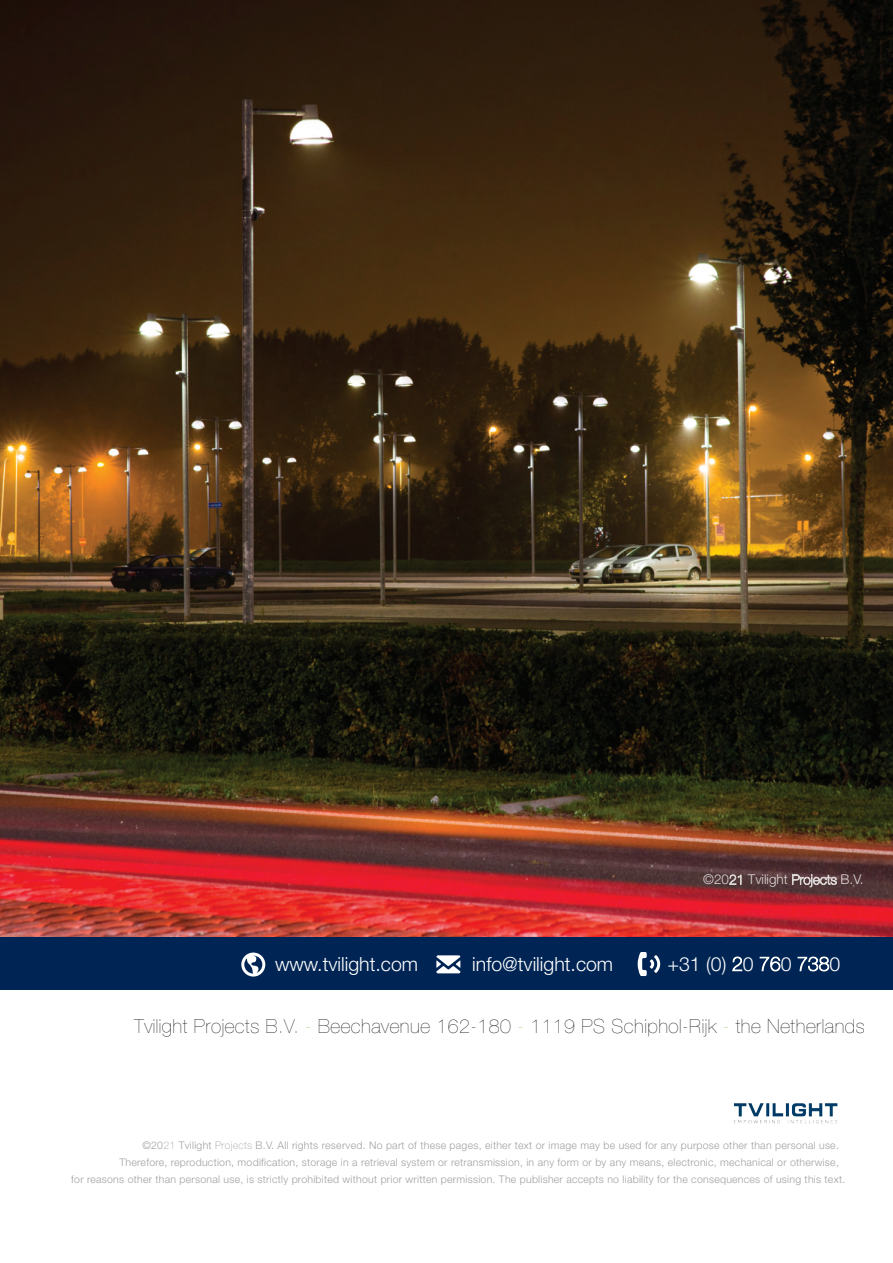
<style>
.page{position:relative;width:893px;height:1263px;background:#fff}
.page>*{position:absolute;margin:0;border:0;box-sizing:border-box;transform-origin:0 0}
.t1{font:200 19.5px "Helvetica Neue LT Std";letter-spacing:.025em;color:#000}
.t2{font:300 19.5px "Helvetica Neue LT Std";color:#fff}
.t3{font:300 13.5px "Helvetica Neue LT Std";color:#fff}
.t4{font:300 10.5px "Helvetica Neue LT Std";letter-spacing:.025em;color:#a1a1a1}
.s1{font-weight:100}
.s2{color:#7ec248}
</style>
<div class="page">
<img style="left:0;top:0;width:893px;height:938px">
<div style="left:0;top:938px;width:893px;height:52px;background:#002554"></div>
<svg style="left:241px;top:952px;width:24px;height:24px"></svg>
<svg style="left:436px;top:955px;width:24px;height:18px"></svg>
<svg style="left:638px;top:952px;width:22px;height:24px"></svg>
<img style="left:733px;top:1103px;width:105px;height:21px">
<p class="t3" style="left:703px;top:871px;width:162px">©20<span class="s1">21</span> Tvilight <span class="s1">Projects</span> B.V.</p>
<h1 class="t2" style="left:275px;top:952px;width:145px">www.tvilight.com</h1>
<h1 class="t2" style="left:472px;top:952px;width:142px">info@tvilight.com</h1>
<h1 class="t2" style="left:667px;top:952px;width:174px">+31 (0) <span class="s1">2</span>0 <span class="s1">76</span>0 <span class="s1">738</span>0</h1>
<h1 class="t1" style="left:134px;top:1015px;width:732px">Tvilight Projects B.V. <span class="s2">-</span> Beechavenue 162-180 <span class="s2">-</span> 1119 PS Schiphol-Rijk <span class="s2">-</span> the Netherlands</h1>
<p class="t4" style="left:143px;top:1139px;width:698px">©20<span class="s1">21</span> Tvilight <span class="s1">Projects</span> B.V. All rights reserved. No part of these pages, either text or image may be used for any purpose other than personal use.</p>
<p class="t4" style="left:120px;top:1156px;width:721px">Therefore, reproduction, modification, storage in a retrieval system or retransmission, in any form or by any means, electronic, mechanical or otherwise,</p>
<p class="t4" style="left:71px;top:1173px;width:775px">for reasons other than personal use, is strictly prohibited without prior written permission. The publisher accepts no liability for the consequences of using this text.</p>
</div>
